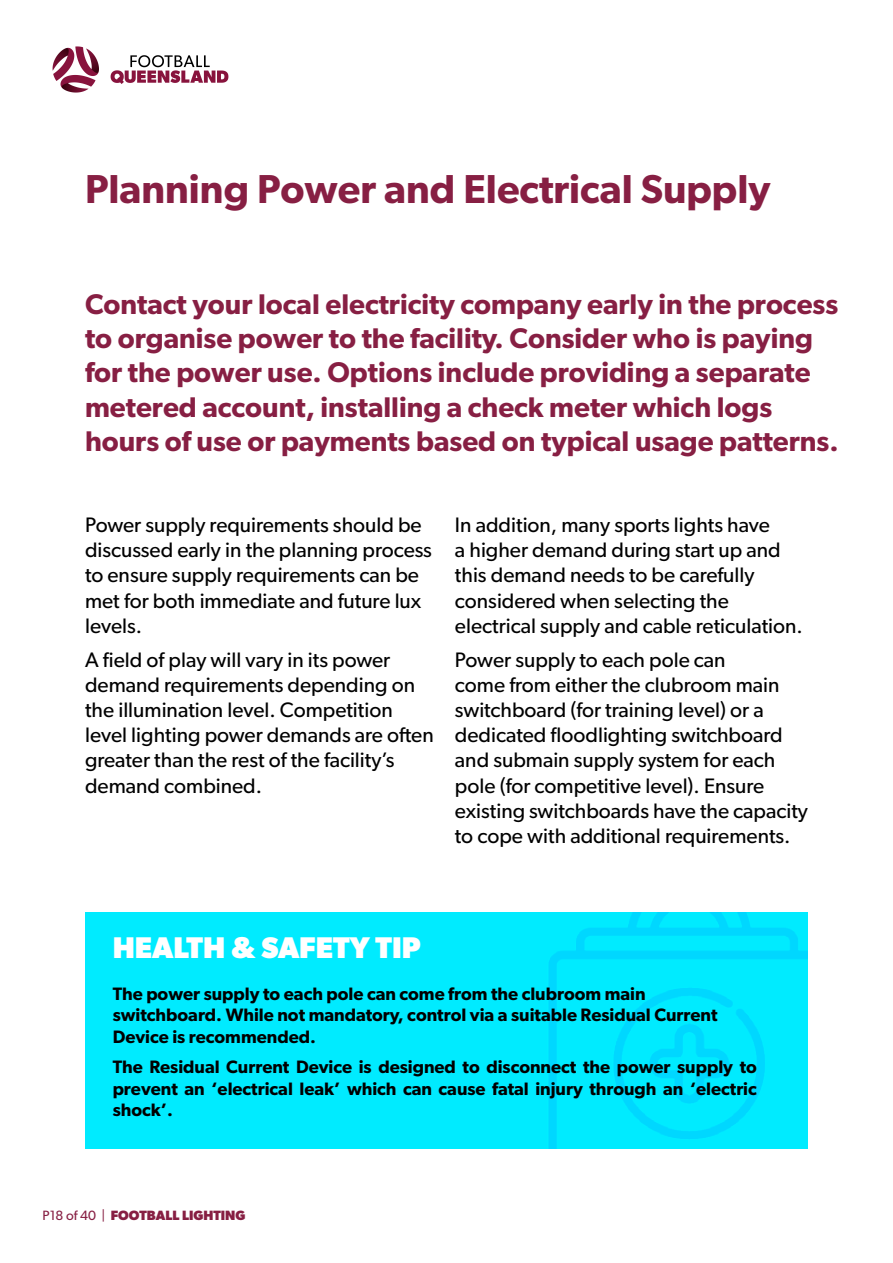
<style>
.page{position:relative;width:893px;height:1263px;background:#fff}
.page>*{position:absolute;margin:0;border:0;box-sizing:border-box;transform-origin:0 0}
.t1{font:600 40.5px "Gibson";color:#871f43}
.t2{font:700 30px "Gibson";color:#fff}
.t3{font:600 28.5px/34.2px "Gibson";color:#871f43}
.t4{font:21px/25.2px "Gibson";color:#000}
.t5{font:600 18px/21.6px "Gibson";color:#000}
.t6{font:700 13.5px "Gibson";color:#871f43}
.s1{font-weight:400}
</style>
<div class="page">
<div style="left:85px;top:912px;width:723px;height:236px;background:#00ebff"></div>
<img style="left:52px;top:46px;width:177px;height:47px">
<h1 class="t1" style="left:85px;top:165px;width:687px">Planning Power and Electrical Supply</h1>
<p class="t3" style="left:85px;top:286px;width:755px">Contact your local electricity company early in the process to organise power to the facility. Consider who is paying for the power use. Options include providing a separate metered account, installing a check meter which logs hours of use or payments based on typical usage patterns.</p>
<p class="t4" style="left:85px;top:512px;width:348px">Power supply requirements should be discussed early in the planning process to ensure supply requirements can be met for both immediate and future lux levels.</p>
<p class="t4" style="left:85px;top:646px;width:350px">A field of play will vary in its power demand requirements depending on the illumination level. Competition level lighting power demands are often greater than the rest of the facility’s demand combined.</p>
<p class="t4" style="left:455px;top:512px;width:349px">In addition, many sports lights have<br>a higher demand during start up and this demand needs to be carefully considered when selecting the electrical supply and cable reticulation.</p>
<p class="t4" style="left:455px;top:646px;width:354px">Power supply to each pole can<br>come from either the clubroom main switchboard (for training level) or a dedicated floodlighting switchboard and submain supply system for each pole (for competitive level). Ensure existing switchboards have the capacity to cope with additional requirements.</p>
<h2 class="t2" style="left:113px;top:930px;width:309px">HEALTH &amp; SAFETY TIP</h2>
<p class="t5" style="left:113px;top:982px;width:606px">The power supply to each pole can come from the clubroom main switchboard. While not mandatory, control via a suitable Residual Current<br>Device is recommended.</p>
<p class="t5" style="left:113px;top:1055px;width:646px;text-align:justify">The Residual Current Device is designed to disconnect the power supply to prevent an ‘electrical leak’ which can cause fatal injury through an ‘electric shock’.</p>
<p class="t6" style="left:43px;top:1208px;width:204px"><span class="s1">P18 of 40 |</span> FOOTBALL LIGHTING</p>
</div>
